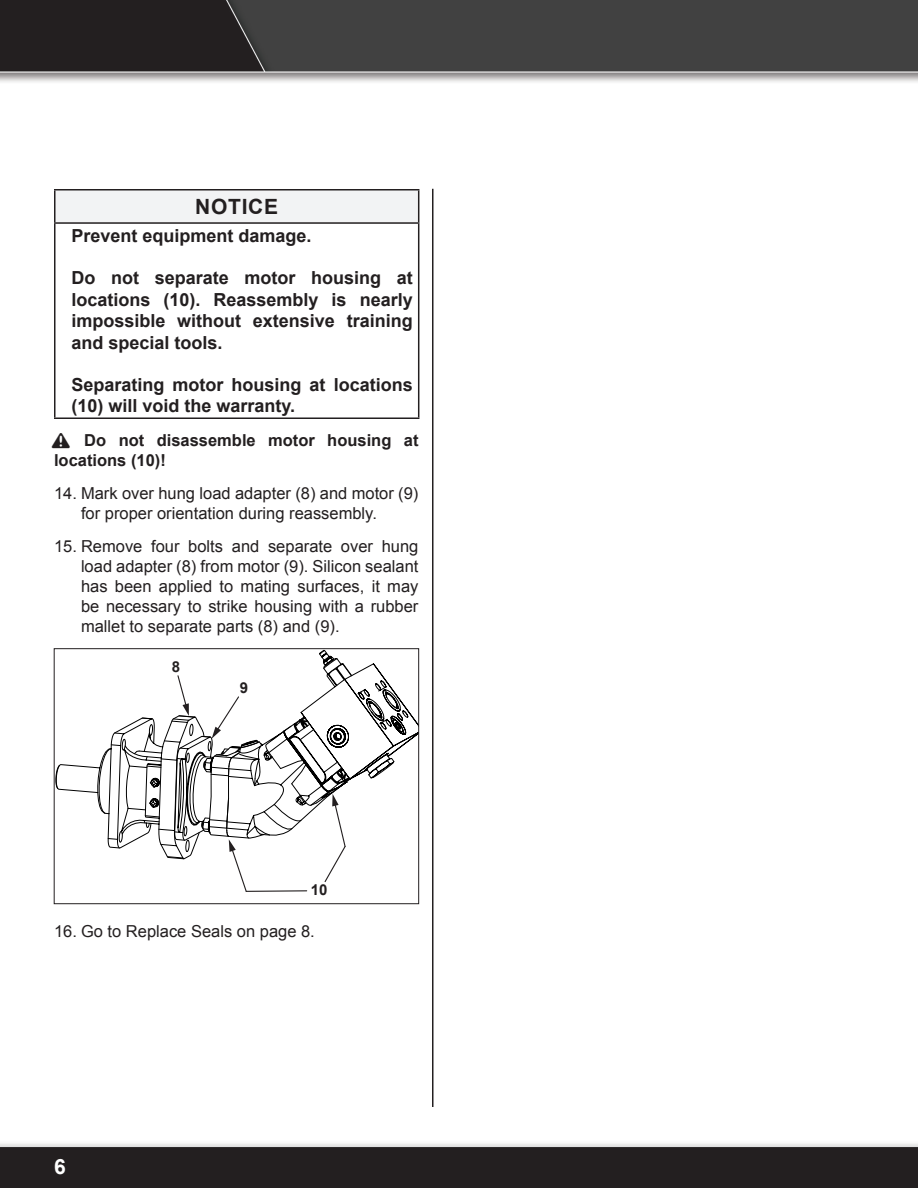
<style>
.page{position:relative;width:918px;height:1188px;background:#fff}
.page>*{position:absolute;margin:0;border:0;box-sizing:border-box;transform-origin:0 0}
.Notice{font:700 21px "Arial";letter-spacing:.035em;color:#231f20}
.t1{font:700 21px "Arial";color:#fff}
.Warning_Text{font:700 18px/21.6px "Arial";color:#231f20;text-align:justify}
.t2{font:16.5px/19.8px "Arial";color:#231f20}
.Regular_Text{font:700 16.5px/19.8px "Arial";color:#231f20}
.t3{font:700 15px "Arial";color:#231f20}
.s1{font-family:"Warning Box";font-weight:400}
</style>
<div class="page">
<img style="left:0;top:0;width:918px;height:1188px">
<hr style="left:432px;top:189px;width:2px;height:918px;background:#231f20">
<div style="left:55px;top:190px;width:364px;height:33px;background:#f2f3f4"></div>
<hr style="left:54px;top:224px;width:2px;height:193px;background:#231f20">
<hr style="left:418px;top:224px;width:1px;height:193px;background:#231f20">
<hr style="left:54px;top:417px;width:365px;height:2px;background:#231f20">
<hr style="left:54px;top:189px;width:365px;height:1px;background:#231f20">
<hr style="left:54px;top:191px;width:2px;height:31px;background:#231f20">
<hr style="left:418px;top:191px;width:1px;height:31px;background:#231f20">
<hr style="left:54px;top:222px;width:365px;height:2px;background:#231f20">
<svg style="left:56px;top:650px;width:361px;height:243px"></svg>
<div style="left:54px;top:648px;width:365px;height:256px;border:1px solid #231f20"></div>
<p class="Notice" style="left:195px;top:192px;width:85px">NOTICE</p>
<p class="Warning_Text" style="left:72px;top:225px;width:242px">Prevent equipment damage.</p>
<p class="Warning_Text" style="left:72px;top:267px;width:343px">Do not separate motor housing at locations (10). Reassembly is nearly impossible without extensive training and special tools.</p>
<p class="Warning_Text" style="left:72px;top:374px;width:343px">Separating motor housing at locations (10) will void the warranty.</p>
<p class="Regular_Text" style="left:54px;top:431px;width:366px"><span class="s1">^</span> Do not disassemble motor housing at locations (10)!</p>
<p class="t2" style="left:81px;top:484px;width:339px;text-indent:-27px">14. Mark over hung load adapter (8) and motor (9) for proper orientation during reassembly.</p>
<p class="t2" style="left:81px;top:537px;width:339px;text-align:justify;text-indent:-27px">15. Remove four bolts and separate over hung load adapter (8) from motor (9). Silicon sealant has been applied to mating surfaces, it may be necessary to strike housing with a rubber mallet to separate parts (8) and (9).</p>
<p class="t3" style="left:172px;top:656px;width:10px">8</p>
<p class="t3" style="left:240px;top:678px;width:10px">9</p>
<p class="t3" style="left:311px;top:879px;width:18px">10</p>
<p class="t2" style="left:54px;top:921px;width:262px">16. Go to Replace Seals on page 8.</p>
<p class="t1" style="left:54px;top:1151px;width:13px">6</p>
</div>
